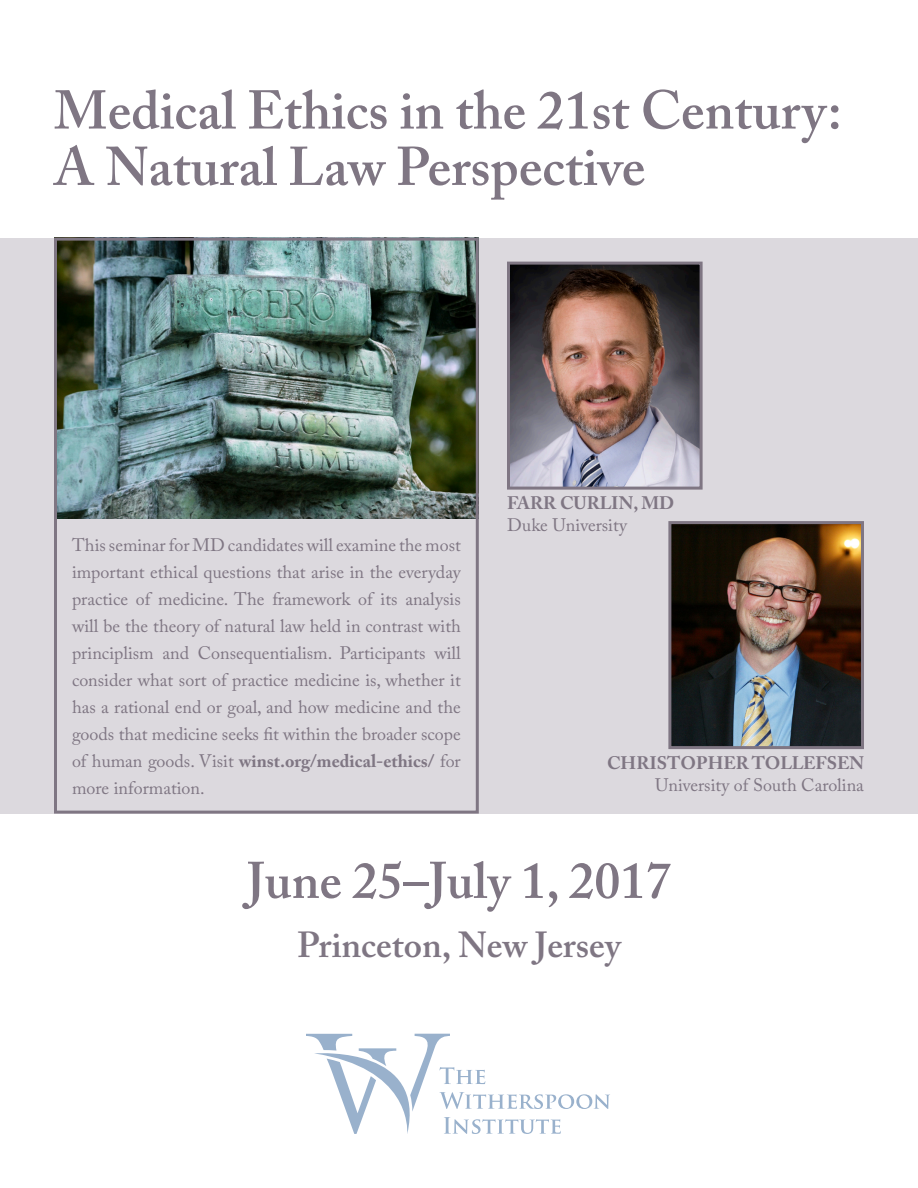
<style>
.page{position:relative;width:918px;height:1188px;background:#fff}
.page>*{position:absolute;margin:0;border:0;box-sizing:border-box;transform-origin:0 0}
.t1{font:600 54px "Adobe Caslon Pro";color:#7f7683}
.t2{font:600 51px "Adobe Caslon Pro";color:#7f7683}
.t3{font:600 36px "Adobe Caslon Pro";color:#7f7683}
.t4{font:18px/27px "Adobe Caslon Pro";color:#7f7683;text-align:justify}
.t5{font:700 18px "Adobe Caslon Pro";color:#7f7683}
.s1{font-weight:700}
</style>
<div class="page">
<svg style="left:306px;top:1034px;width:304px;height:100px"></svg>
<div style="left:0;top:238px;width:918px;height:576px;background:#dcd9de"></div>
<img style="left:511px;top:266px;width:188px;height:220px">
<div style="left:507px;top:262px;width:196px;height:228px;border:3px solid #7f7683"></div>
<img style="left:672px;top:525px;width:188px;height:220px">
<div style="left:668px;top:521px;width:196px;height:228px;border:3px solid #7f7683"></div>
<img style="left:58px;top:242px;width:417px;height:276px">
<div style="left:54px;top:238px;width:425px;height:576px;border:3px solid #7f7683"></div>
<p class="t1" style="left:54px;top:78px;width:789px">Medical Ethics in the 21st Century:</p>
<p class="t1" style="left:54px;top:135px;width:593px">A Natural Law Perspective</p>
<p class="t4" style="left:72px;top:531px;width:390px">This seminar for MD candidates will examine the most important ethical questions that arise in the everyday practice of medicine. The framework of its analysis will be the theory of natural law held in contrast with principlism and Consequentialism. Participants will consider what sort of practice medicine is, whether it has a rational end or goal, and how medicine and the goods that medicine seeks fit within the broader scope of human goods. Visit <span class="s1">winst.org/medical‐ethics/</span> for more information.</p>
<p class="t5" style="left:507px;top:492px;width:169px">FARR CURLIN, MD</p>
<p class="t4" style="left:507px;top:511px;width:121px">Duke University</p>
<p class="t5" style="left:607px;top:752px;width:258px">CHRISTOPHER TOLLEFSEN</p>
<p class="t4" style="left:655px;top:771px;width:210px">University of South Carolina</p>
<p class="t2" style="left:247px;top:850px;width:426px">June 25–July 1, 2017</p>
<p class="t3" style="left:297px;top:924px;width:325px">Princeton, New Jersey</p>
</div>
